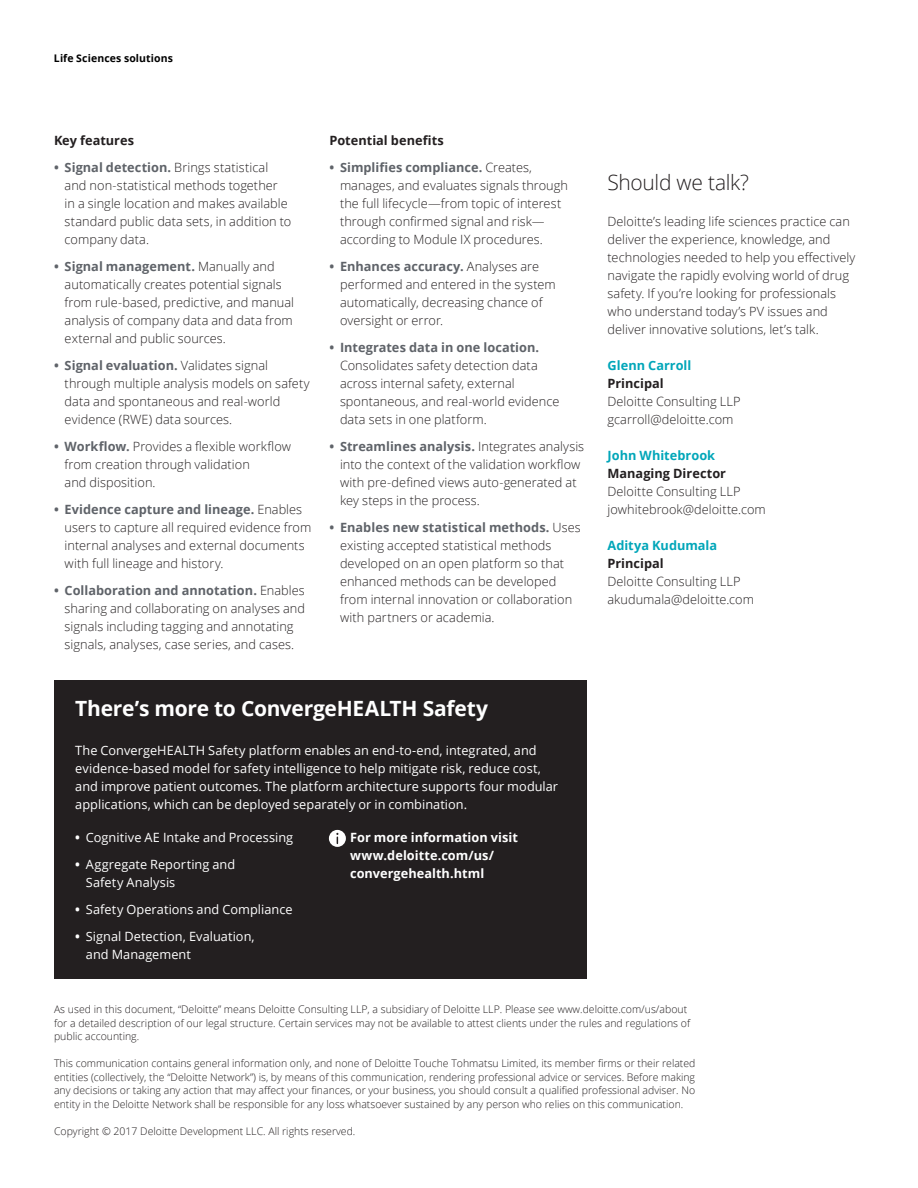
<style>
.page{position:relative;width:918px;height:1188px;background:#fff}
.page>*{position:absolute;margin:0;border:0;box-sizing:border-box;transform-origin:0 0}
.Small_heading_bold{font:700 21px "Open Sans";letter-spacing:-.015em;color:#fff}
.Introduction__14_18p{font:300 21px "Open Sans";letter-spacing:-.015em;color:#231f20}
.Body_copy__8_5_12pt{font:300 12.75px/18px "Open Sans";letter-spacing:.005em;color:#231f20}
.Bulletpoints__8_5_12{font:12.75px/18px "Open Sans";letter-spacing:.005em;color:#fff}
.Subhead_B__8_5_12pt{font:700 12.75px "Open Sans";color:#231f20}
.For_more_info_call_o{font:700 12.75px/18px "Open Sans";color:#fff}
.Subhead_A__8_5_12pt{font:700 12.75px "Open Sans";color:#00a6b9}
.Footer_copy{font:300 10.5px/13.5px "Open Sans";color:#231f20}
.Subhead_B__8_5_12pt-2{font:700 10.5px "Open Sans";letter-spacing:.01em;color:#000}
.s1{font-weight:700;color:#5f6369}
.s2{font-weight:700}
</style>
<div class="page">
<div style="left:54px;top:680px;width:533px;height:298px;background:#231f20"></div>
<div style="left:329px;top:830px;width:17px;height:17px;background:#fff;border-radius:50%"></div>
<svg style="left:336px;top:833px;width:2px;height:10px"></svg>
<p class="Subhead_B__8_5_12pt-2" style="left:54px;top:51px;width:121px">Life Sciences solutions</p>
<p class="Subhead_B__8_5_12pt" style="left:54px;top:131px;width:82px">Key features</p>
<p class="Body_copy__8_5_12pt" style="left:65px;top:158px;width:228px;text-indent:-11px"><span class="s1">• Signal detection.</span> Brings statistical and non-statistical methods together in a single location and makes available standard public data sets, in addition to company data.</p>
<p class="Body_copy__8_5_12pt" style="left:65px;top:257px;width:231px;text-indent:-11px"><span class="s1">• Signal management.</span> Manually and automatically creates potential signals from rule-based, predictive, and manual analysis of company data and data from external and public sources.</p>
<p class="Body_copy__8_5_12pt" style="left:65px;top:356px;width:247px;text-indent:-11px"><span class="s1">• Signal evaluation.</span> Validates signal through multiple analysis models on safety data and spontaneous and real-world evidence (RWE) data sources.</p>
<p class="Body_copy__8_5_12pt" style="left:65px;top:437px;width:228px;text-indent:-11px"><span class="s1">• Workflow.</span> Provides a flexible workflow from creation through validation<br>and disposition.</p>
<p class="Body_copy__8_5_12pt" style="left:65px;top:500px;width:248px;text-indent:-11px"><span class="s1">• Evidence capture and lineage.</span> Enables users to capture all required evidence from internal analyses and external documents with full lineage and history.</p>
<p class="Body_copy__8_5_12pt" style="left:65px;top:581px;width:242px;text-indent:-11px"><span class="s1">• Collaboration and annotation.</span> Enables sharing and collaborating on analyses and signals including tagging and annotating signals, analyses, case series, and cases.</p>
<p class="Subhead_B__8_5_12pt" style="left:329px;top:131px;width:116px">Potential benefits</p>
<p class="Body_copy__8_5_12pt" style="left:340px;top:158px;width:230px;text-indent:-11px"><span class="s1">• Simplifies compliance.</span> Creates, manages, and evaluates signals through the full lifecycle—from topic of interest through confirmed signal and risk— according to Module IX procedures.</p>
<p class="Body_copy__8_5_12pt" style="left:340px;top:257px;width:217px;text-indent:-11px"><span class="s1">• Enhances accuracy.</span> Analyses are performed and entered in the system automatically, decreasing chance of oversight or error.</p>
<p class="Body_copy__8_5_12pt" style="left:340px;top:338px;width:221px;text-indent:-11px"><span class="s1">• Integrates data in one location.<br></span>Consolidates safety detection data across internal safety, external spontaneous, and real-world evidence data sets in one platform.</p>
<p class="Body_copy__8_5_12pt" style="left:340px;top:437px;width:246px;text-indent:-11px"><span class="s1">• Streamlines analysis.</span> Integrates analysis into the context of the validation workflow with pre-defined views auto-generated at key steps in the process.</p>
<p class="Body_copy__8_5_12pt" style="left:340px;top:518px;width:242px;text-indent:-11px"><span class="s1">• Enables new statistical methods.</span> Uses existing accepted statistical methods developed on an open platform so that enhanced methods can be developed from internal innovation or collaboration with partners or academia.</p>
<p class="Small_heading_bold" style="left:75px;top:694px;width:414px">There’s more to ConvergeHEALTH Safety</p>
<p class="Bulletpoints__8_5_12" style="left:75px;top:741px;width:484px">The ConvergeHEALTH Safety platform enables an end-to-end, integrated, and evidence-based model for safety intelligence to help mitigate risk, reduce cost, and improve patient outcomes. The platform architecture supports four modular applications, which can be deployed separately or in combination.</p>
<p class="Bulletpoints__8_5_12" style="left:75px;top:828px;width:219px"><span class="s2">•</span> Cognitive AE Intake and Processing</p>
<p class="Bulletpoints__8_5_12" style="left:86px;top:855px;width:151px;text-indent:-11px"><span class="s2">•</span> Aggregate Reporting and<br>Safety Analysis</p>
<p class="Bulletpoints__8_5_12" style="left:75px;top:900px;width:219px"><span class="s2">•</span> Safety Operations and Compliance</p>
<p class="Bulletpoints__8_5_12" style="left:86px;top:927px;width:170px;text-indent:-11px"><span class="s2">•</span> Signal Detection, Evaluation, and Management</p>
<p class="For_more_info_call_o" style="left:350px;top:828px;width:169px">For more information visit www.deloitte.com/us/ convergehealth.html</p>
<p class="Introduction__14_18p" style="left:608px;top:168px;width:143px">Should we talk?</p>
<p class="Body_copy__8_5_12pt" style="left:608px;top:212px;width:249px">Deloitte’s leading life sciences practice can deliver the experience, knowledge, and technologies needed to help you effectively navigate the rapidly evolving world of drug safety. If you’re looking for professionals who understand today’s PV issues and deliver innovative solutions, let’s talk.</p>
<p class="Subhead_A__8_5_12pt" style="left:608px;top:357px;width:85px">Glenn Carroll</p>
<p class="Subhead_B__8_5_12pt" style="left:608px;top:375px;width:58px">Principal</p>
<p class="Body_copy__8_5_12pt" style="left:608px;top:392px;width:135px">Deloitte Consulting LLP</p>
<p class="Body_copy__8_5_12pt" style="left:608px;top:410px;width:127px">gcarroll@deloitte.com</p>
<p class="Subhead_A__8_5_12pt" style="left:608px;top:447px;width:109px">John Whitebrook</p>
<p class="Subhead_B__8_5_12pt" style="left:608px;top:465px;width:120px">Managing Director</p>
<p class="Body_copy__8_5_12pt" style="left:608px;top:482px;width:135px">Deloitte Consulting LLP</p>
<p class="Body_copy__8_5_12pt" style="left:608px;top:500px;width:160px">jowhitebrook@deloitte.com</p>
<p class="Subhead_A__8_5_12pt" style="left:608px;top:537px;width:111px">Aditya Kudumala</p>
<p class="Subhead_B__8_5_12pt" style="left:608px;top:555px;width:58px">Principal</p>
<p class="Body_copy__8_5_12pt" style="left:608px;top:572px;width:135px">Deloitte Consulting LLP</p>
<p class="Body_copy__8_5_12pt" style="left:608px;top:590px;width:148px">akudumala@deloitte.com</p>
<p class="Footer_copy" style="left:54px;top:1002px;width:638px">As used in this document, “Deloitte” means Deloitte Consulting LLP, a subsidiary of Deloitte LLP. Please see www.deloitte.com/us/about for a detailed description of our legal structure. Certain services may not be available to attest clients under the rules and regulations of public accounting.</p>
<p class="Footer_copy" style="left:54px;top:1056px;width:643px;text-align:justify">This communication contains general information only, and none of Deloitte Touche Tohmatsu Limited, its member firms or their related entities (collectively, the “Deloitte Network”) is, by means of this communication, rendering professional advice or services. Before making any decisions or taking any action that may affect your finances, or your business, you should consult a qualified professional adviser. No entity in the Deloitte Network shall be responsible for any loss whatsoever sustained by any person who relies on this communication.</p>
<p class="Footer_copy" style="left:54px;top:1124px;width:303px">Copyright © 2017 Deloitte Development LLC. All rights reserved.</p>
</div>
